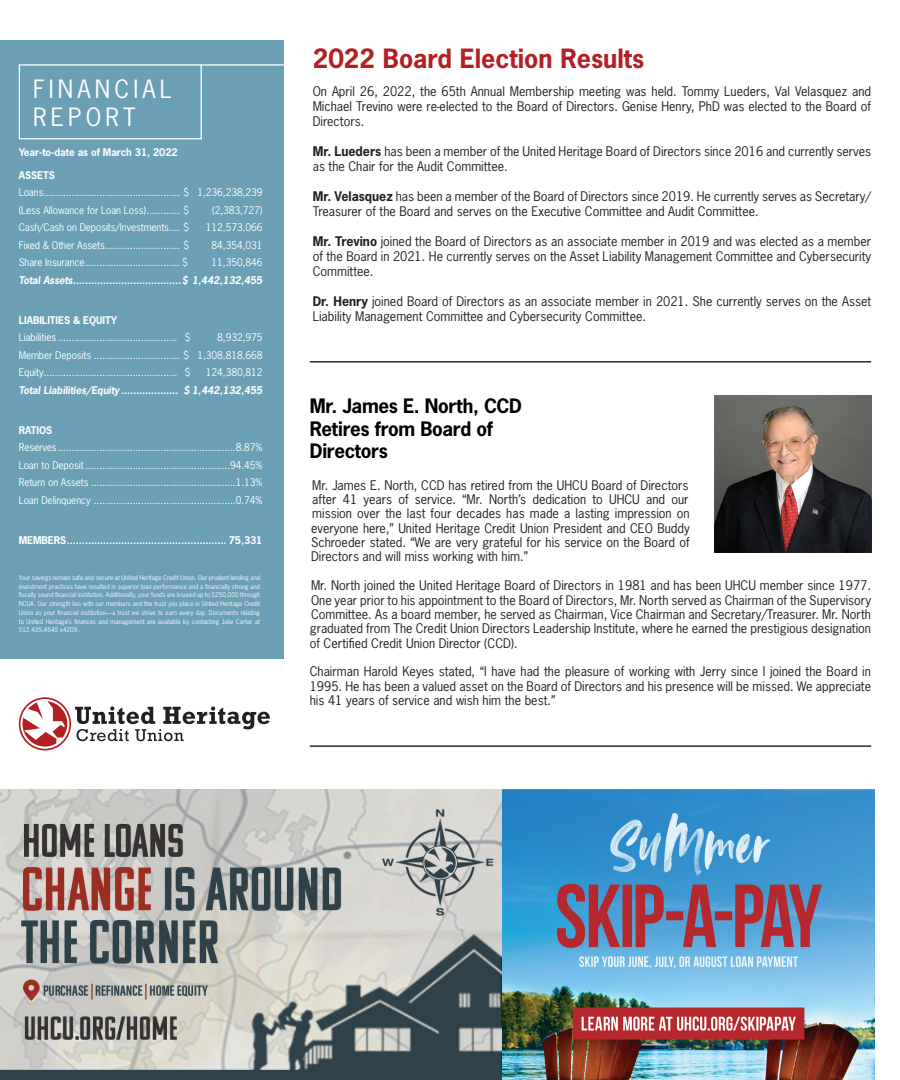
<style>
.page{position:relative;width:900px;height:1080px;background:#fff}
.page>*{position:absolute;margin:0;border:0;box-sizing:border-box;transform-origin:0 0}
.t1{font:700 25px "News Gothic Std";color:#b31f23}
.t2{font:23.75px/28.5px "News Gothic Std";letter-spacing:.175em;color:#fff}
.t3{font:700 18.75px/22.5px "News Gothic Std";letter-spacing:-.015em;color:#000}
.t4{font:12.5px/14.4px "News Gothic Std";color:#231f20;text-align:justify}
.t5{font:10px/17.5px "News Gothic Std";letter-spacing:-.01em;color:#fff;text-align:justify}
.t6{font:700 10px "News Gothic Std";letter-spacing:-.01em;color:#fff}
.t7{font:italic 700 10px "News Gothic Std";letter-spacing:-.01em;color:#fff}
.t8{font:6.25px/8.8px "News Gothic Std";color:#f9fafa;text-align:justify}
.s1{font-weight:700}
</style>
<div class="page">
<div style="left:0;top:40px;width:283px;height:618px;background:#6a9fb5"></div>
<div style="left:19px;top:64px;width:183px;height:75px;border:1px solid #fff"></div>
<hr style="left:201px;top:64px;width:99px;height:2px;background:#fff">
<hr style="left:310px;top:361px;width:561px;height:1px;background:#000">
<hr style="left:310px;top:745px;width:561px;height:2px;background:#000">
<img style="left:0;top:789px;width:875px;height:291px">
<img style="left:714px;top:395px;width:157px;height:157px">
<svg style="left:19px;top:697px;width:251px;height:53px"></svg>
<h2 class="t2" style="left:33px;top:74px;width:140px">FINANCIAL<br>REPORT</h2>
<p class="t6" style="left:19px;top:146px;width:160px">Year-to-date as of March 31, 2022</p>
<p class="t6" style="left:19px;top:168px;width:38px">ASSETS</p>
<p class="t5" style="left:19px;top:184px;width:245px">Loans................................................. $ 1,236,238,239 (Less Allowance for Loan Loss)............ $</p>
<p class="t5" style="left:212px;top:201px;width:52px">(2,383,727)</p>
<p class="t5" style="left:19px;top:219px;width:172px">Cash/Cash on Deposits/Investments.... $</p>
<p class="t5" style="left:206px;top:219px;width:58px">112,573,066</p>
<p class="t5" style="left:19px;top:236px;width:172px">Fixed &amp; Other Assets........................... $</p>
<p class="t5" style="left:212px;top:236px;width:52px">84,354,031</p>
<p class="t5" style="left:19px;top:254px;width:171px">Share Insurance.................................. $</p>
<p class="t5" style="left:212px;top:254px;width:52px">11,350,846</p>
<p class="t7" style="left:19px;top:273px;width:245px">Total Assets....................................$ 1,442,132,455</p>
<p class="t6" style="left:19px;top:313px;width:100px">LIABILITIES &amp; EQUITY</p>
<p class="t5" style="left:19px;top:329px;width:173px">Liabilities ........................................... $</p>
<p class="t5" style="left:19px;top:329px;width:245px;text-indent:198px">8,932,975<br>Member Deposits ............................... $ 1,308,818,668<br>Equity................................................ $</p>
<p class="t5" style="left:206px;top:364px;width:58px">124,380,812</p>
<p class="t7" style="left:19px;top:383px;width:245px">Total Liabilities/Equity ................... $ 1,442,132,455</p>
<p class="t6" style="left:19px;top:423px;width:35px">RATIOS</p>
<p class="t5" style="left:19px;top:439px;width:245px">Reserves................................................................8.87% Loan to Deposit ....................................................94.45% Return on Assets ....................................................1.13% Loan Delinquency ...................................................0.74%</p>
<p class="t6" style="left:19px;top:533px;width:245px">MEMBERS..................................................... 75,331</p>
<p class="t8" style="left:19px;top:573px;width:243px">Your savings remain safe and secure at United Heritage Credit Union. Our prudent lending and investment practices have resulted in superior loan performance and a financially strong and fiscally sound financial institution. Additionally, your funds are insured up to $250,000 through NCUA. Our strength lies with our members and the trust you place in United Heritage Credit Union as your financial institution—a trust we strive to earn every day. Documents relating to United Heritage’s finances and management are available by contacting Julie Carter at 512.435.4545 x4209.</p>
<h1 class="t1" style="left:313px;top:42px;width:333px">2022 Board Election Results</h1>
<p class="t4" style="left:313px;top:84px;width:560px;line-height:15px">On April 26, 2022, the 65th Annual Membership meeting was held. Tommy Lueders, Val Velasquez and Michael Trevino were re-elected to the Board of Directors. Genise Henry, PhD was elected to the Board of Directors.</p>
<p class="t4" style="left:313px;top:144px;width:560px;line-height:15px"><span class="s1">Mr. Lueders</span> has been a member of the United Heritage Board of Directors since 2016 and currently serves as the Chair for the Audit Committee.</p>
<p class="t4" style="left:313px;top:189px;width:560px;line-height:15px"><span class="s1">Mr. Velasquez</span> has been a member of the Board of Directors since 2019. He currently serves as Secretary/<br>Treasurer of the Board and serves on the Executive Committee and Audit Committee.</p>
<p class="t4" style="left:313px;top:234px;width:560px;line-height:15px"><span class="s1">Mr. Trevino</span> joined the Board of Directors as an associate member in 2019 and was elected as a member of the Board in 2021. He currently serves on the Asset Liability Management Committee and Cybersecurity Committee.</p>
<p class="t4" style="left:313px;top:294px;width:560px;line-height:15px"><span class="s1">Dr. Henry</span> joined Board of Directors as an associate member in 2021. She currently serves on the Asset<br>Liability Management Committee and Cybersecurity Committee.</p>
<h3 class="t3" style="left:310px;top:395px;width:214px">Mr. James E. North, CCD<br>Retires from Board of<br>Directors</h3>
<p class="t4" style="left:311px;top:478px;width:380px">Mr. James E. North, CCD has retired from the UHCU Board of Directors after 41 years of service. “Mr. North’s dedication to UHCU and our mission over the last four decades has made a lasting impression on everyone here,” United Heritage Credit Union President and CEO Buddy Schroeder stated. “We are very grateful for his service on the Board of Directors and will miss working with him.”</p>
<p class="t4" style="left:310px;top:578px;width:563px">Mr. North joined the United Heritage Board of Directors in 1981 and has been UHCU member since 1977.<br>One year prior to his appointment to the Board of Directors, Mr. North served as Chairman of the Supervisory Committee. As a board member, he served as Chairman, Vice Chairman and Secretary/Treasurer. Mr. North graduated from The Credit Union Directors Leadership Institute, where he earned the prestigious designation of Certified Credit Union Director (CCD).</p>
<p class="t4" style="left:310px;top:664px;width:563px">Chairman Harold Keyes stated, “I have had the pleasure of working with Jerry since I joined the Board in 1995. He has been a valued asset on the Board of Directors and his presence will be missed. We appreciate his 41 years of service and wish him the best.”</p>
</div>
